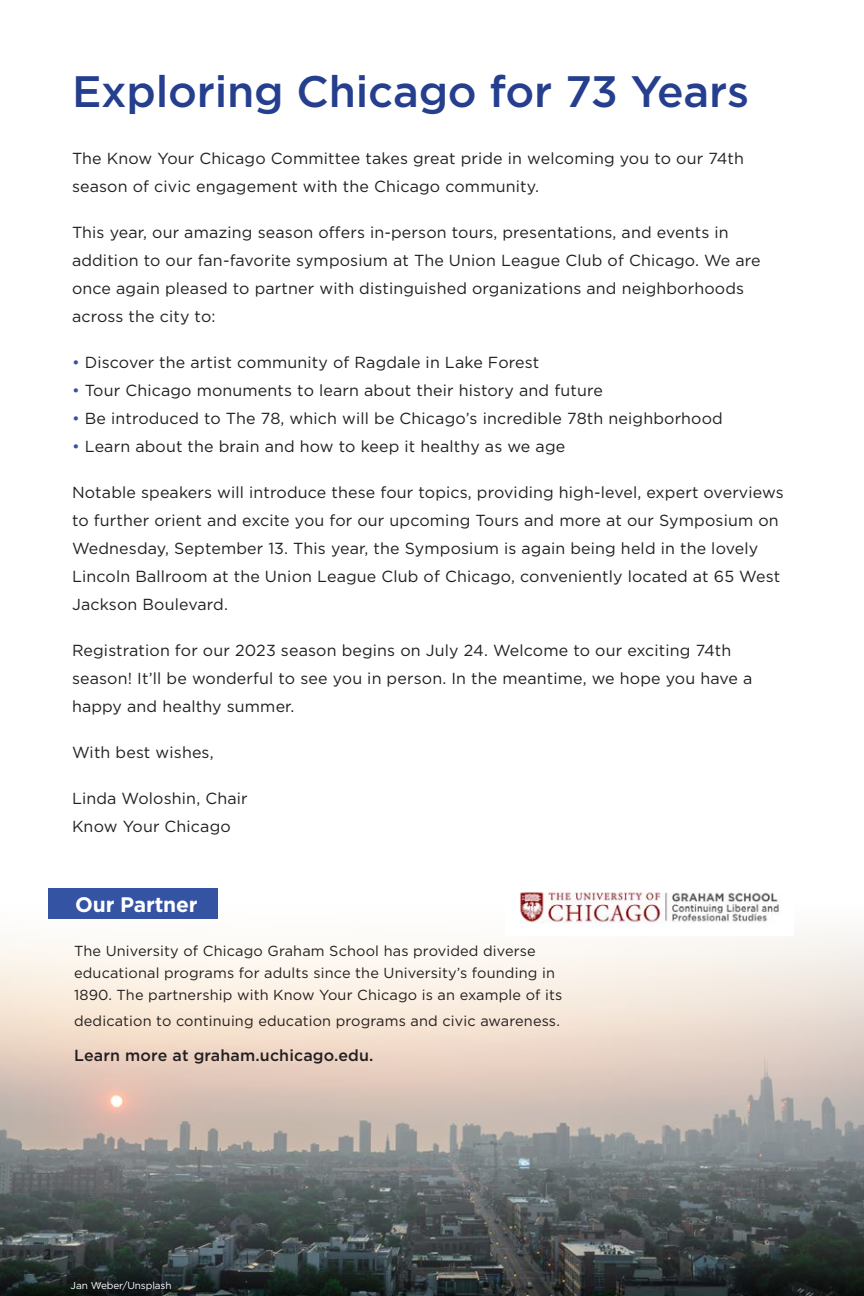
<style>
.page{position:relative;width:864px;height:1296px;background:#fff}
.page>*{position:absolute;margin:0;border:0;box-sizing:border-box;transform-origin:0 0}
.t1{font:500 44px "Gotham";letter-spacing:-.005em;color:#253f8e}
.White_head_on_blue_b{font:700 21px "Gotham";letter-spacing:-.01em;color:#fff}
.t2{font:16px/28px "Gotham";letter-spacing:.01em;color:#231f20}
.t3{font:500 16px "Gotham";letter-spacing:.01em;color:#231f20}
.t4{font:14.4px/22px "Gotham";letter-spacing:.01em;color:#231f20}
.t5{font:13.6px "Gotham";color:#231f20}
.t6{font:10px "Gotham";letter-spacing:-.01em;color:#fff}
.s1{color:#3553a3}
.s2{font-size:13px}
</style>
<div class="page">
<img style="left:0;top:932px;width:864px;height:364px">
<img style="left:505px;top:892px;width:289px;height:44px">
<div style="left:48px;top:888px;width:170px;height:31px;background:#3553a3"></div>
<p class="t1" style="left:72px;top:63px;width:679px">Exploring Chicago for 73 Years</p>
<p class="t2" style="left:72px;top:144px;width:674px">The Know Your Chicago Committee takes great pride in welcoming you to our 74th season of civic engagement with the Chicago community.</p>
<p class="t2" style="left:72px;top:218px;width:690px">This year, our amazing season offers in-person tours, presentations, and events in addition to our fan-favorite symposium at The Union League Club of Chicago. We are once again pleased to partner with distinguished organizations and neighborhoods across the city to:</p>
<p class="t2" style="left:72px;top:348px;width:469px"><span class="s1">•</span> Discover the artist community of Ragdale in Lake Forest</p>
<p class="t2" style="left:72px;top:376px;width:532px"><span class="s1">•</span> Tour Chicago monuments to learn about their history and future</p>
<p class="t2" style="left:72px;top:404px;width:652px"><span class="s1">•</span> Be introduced to The 78, which will be Chicago’s incredible 78th neighborhood</p>
<p class="t2" style="left:72px;top:432px;width:495px"><span class="s1">•</span> Learn about the brain and how to keep it healthy as we age</p>
<p class="t2" style="left:72px;top:478px;width:713px">Notable speakers will introduce these four topics, providing high-level, expert overviews to further orient and excite you for our upcoming Tours and more at our Symposium on Wednesday, September 13. This year, the Symposium is again being held in the lovely Lincoln Ballroom at the Union League Club of Chicago, conveniently located at 65 West Jackson Boulevard.</p>
<p class="t2" style="left:72px;top:636px;width:682px">Registration for our 2023 season begins on July 24. Welcome to our exciting 74th season! It’ll be wonderful to see you in person. In the meantime, we hope you have a happy and healthy summer.</p>
<p class="t2" style="left:72px;top:738px;width:143px">With best wishes,</p>
<p class="t2" style="left:72px;top:784px;width:177px">Linda Woloshin, Chair<br>Know Your Chicago</p>
<p class="White_head_on_blue_b" style="left:75px;top:890px;width:124px">Our Partner</p>
<p class="t4" style="left:74px;top:940px;width:490px">The University of Chicago Graham School has provided diverse educational programs for adults since the University’s founding in<br>1890. The partnership with Know Your Chicago is an example of its</p>
<p class="t4" style="left:74px;top:1010px;width:487px">dedication to continuing education programs and civic awareness.</p>
<p class="t3" style="left:74px;top:1045px;width:301px">Learn more at graham.uchicago.edu.</p>
<p class="t5" style="left:43px;top:1245px;width:10px">2<span class="s2">1</span></p>
<p class="t6" style="left:71px;top:1279px;width:102px">Jan Weber/Unsplash</p>
</div>
